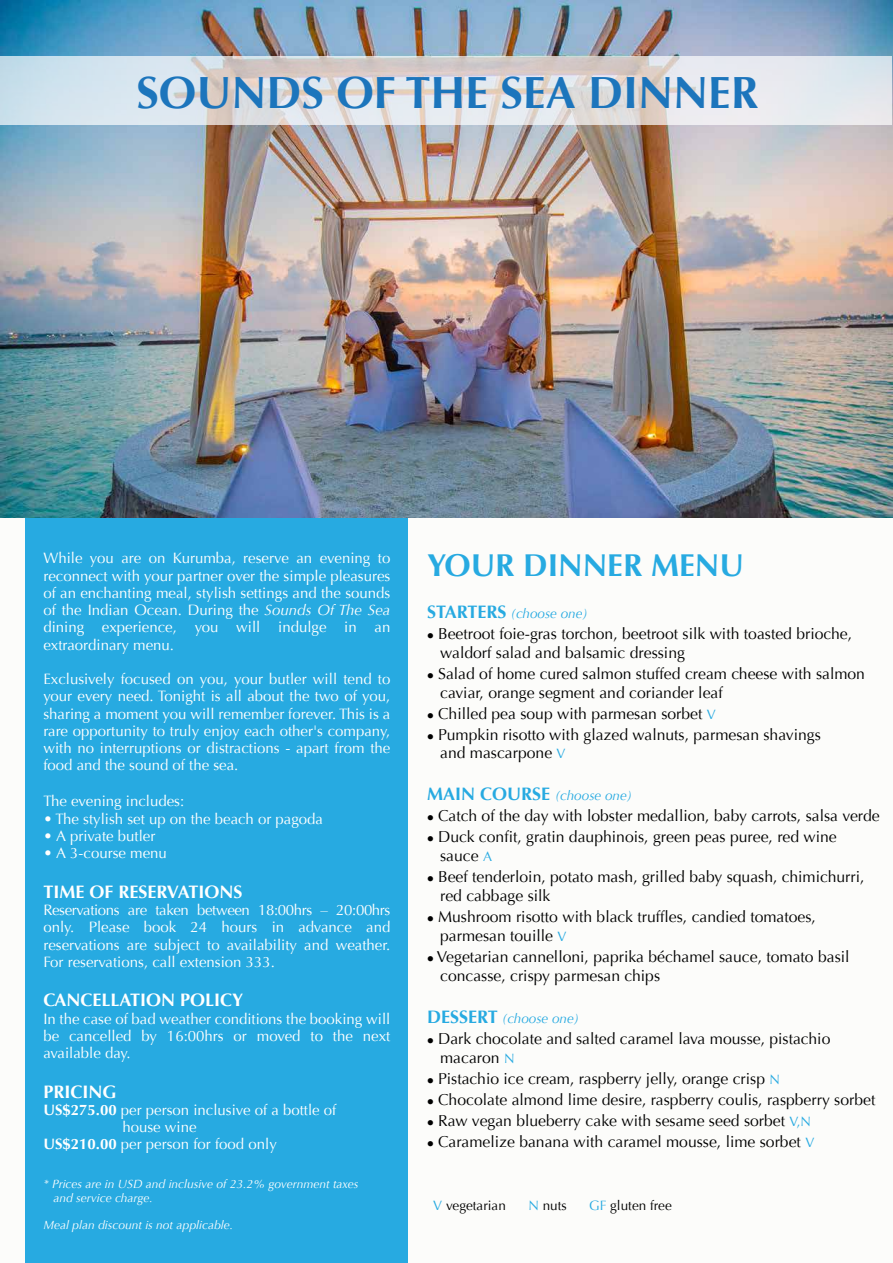
<style>
.page{position:relative;width:893px;height:1263px;background:#fff}
.page>*{position:absolute;margin:0;border:0;box-sizing:border-box;transform-origin:0 0}
.t1{font:700 45px "Optima";color:#1c75bc}
.t2{font:700 31.5px "Optima";color:#27aae1}
.t3{font:700 18px "Optima";color:#fff}
.t4{font:15.75px/18.9px "Optima";color:#000}
.t5{font:15px/17.2px "Optima";color:#fff;text-align:justify}
.t6{font:italic 13.5px "Optima";color:#27aae1}
.t7{font:13.5px "Optima";color:#000}
.t8{font:italic 12px/13.5px "Optima";color:#fff}
.s1{font-style:italic}
.s2{font-weight:700}
.s3{font-weight:700;font-style:normal;font-size:18px}
.s4{font-size:13.5px;color:#27aae1}
.s5{color:#27aae1}
</style>
<div class="page">
<div style="left:0;top:517px;width:893px;height:746px;background:#fcfcfa"></div>
<div style="left:26px;top:517px;width:382px;height:746px;background:#27aae1"></div>
<img style="left:0;top:0;width:893px;height:517px">
<svg style="left:0;top:57px;width:892px;height:68px;background:#dddee2"></svg>
<h1 class="t1" style="left:136px;top:66px;width:623px">SOUNDS OF THE SEA DINNER</h1>
<p class="t5" style="left:43px;top:550px;width:349px">While you are on Kurumba, reserve an evening to reconnect with your partner over the simple pleasures of an enchanting meal, stylish settings and the sounds of the Indian Ocean. During the <span class="s1">Sounds Of The Sea </span>dining experience, you will indulge in an extraordinary menu.</p>
<p class="t5" style="left:43px;top:671px;width:349px">Exclusively focused on you, your butler will tend to your every need. Tonight is all about the two of you, sharing a moment you will remember forever. This is a rare opportunity to truly enjoy each other's company, with no interruptions or distractions - apart from the food and the sound of the sea.</p>
<p class="t5" style="left:43px;top:793px;width:142px">The evening includes:</p>
<p class="t5" style="left:43px;top:810px;width:281px">• The stylish set up on the beach or pagoda</p>
<p class="t5" style="left:43px;top:827px;width:114px">• A private butler</p>
<p class="t5" style="left:43px;top:845px;width:125px">• A 3-course menu</p>
<p class="t3" style="left:43px;top:881px;width:201px">TIME OF RESERVATIONS</p>
<p class="t5" style="left:43px;top:901px;width:349px">Reservations are taken between 18:00hrs – 20:00hrs only. Please book 24 hours in advance and reservations are subject to availability and weather.<br>For reservations, call extension 333.</p>
<p class="t3" style="left:43px;top:990px;width:201px">CANCELLATION POLICY</p>
<p class="t5" style="left:43px;top:1010px;width:349px">In the case of bad weather conditions the booking will be cancelled by 16:00hrs or moved to the next available day.</p>
<p class="t3" style="left:43px;top:1081px;width:75px">PRICING</p>
<p class="t5" style="left:43px;top:1101px;width:295px"><span class="s2">US$275.00</span> per person inclusive of a bottle of</p>
<p class="t5" style="left:122px;top:1119px;width:76px">house wine</p>
<p class="t5" style="left:43px;top:1136px;width:235px"><span class="s2">US$210.00</span> per person for food only</p>
<p class="t8" style="left:53px;top:1178px;width:307px;text-indent:-10px">* Prices are in USD and inclusive of 23.2% government taxes and service charge.</p>
<p class="t8" style="left:43px;top:1218px;width:191px">Meal plan discount is not applicable.</p>
<h2 class="t2" style="left:427px;top:547px;width:318px">YOUR DINNER MENU</h2>
<p class="t6" style="left:427px;top:605px;width:162px"><span class="s3">STARTERS</span> (choose one)</p>
<p class="t4" style="left:440px;top:624px;width:413px;text-indent:-13px">● Beetroot foie-gras torchon, beetroot silk with toasted brioche, waldorf salad and balsamic dressing</p>
<p class="t4" style="left:440px;top:664px;width:426px;text-indent:-13px">● Salad of home cured salmon stuffed cream cheese with salmon caviar, orange segment and coriander leaf</p>
<p class="t4" style="left:427px;top:704px;width:290px">● Chilled pea soup with parmesan sorbet <span class="s4">V</span></p>
<p class="t4" style="left:440px;top:725px;width:382px;text-indent:-13px">● Pumpkin risotto with glazed walnuts, parmesan shavings and mascarpone <span class="s4">V</span></p>
<p class="t6" style="left:427px;top:788px;width:207px"><span class="s3">MAIN COURSE</span> (choose one)</p>
<p class="t4" style="left:427px;top:807px;width:454px">● Catch of the day with lobster medallion, baby carrots, salsa verde</p>
<p class="t4" style="left:440px;top:828px;width:398px;text-indent:-13px">● Duck confit, gratin dauphinois, green peas puree, red wine sauce <span class="s4">A</span></p>
<p class="t4" style="left:440px;top:868px;width:426px;text-indent:-13px">● Beef tenderloin, potato mash, grilled baby squash, chimichurri, red cabbage silk</p>
<p class="t4" style="left:440px;top:908px;width:377px;text-indent:-13px">● Mushroom risotto with black truffles, candied tomatoes, parmesan touille <span class="s4">V</span></p>
<p class="t4" style="left:440px;top:948px;width:411px;text-indent:-13px">● Vegetarian cannelloni, paprika béchamel sauce, tomato basil concasse, crispy parmesan chips</p>
<p class="t6" style="left:427px;top:1011px;width:154px"><span class="s3">DESSERT</span> (choose one)</p>
<p class="t4" style="left:440px;top:1029px;width:392px;text-indent:-13px">● Dark chocolate and salted caramel lava mousse, pistachio macaron <span class="s4">N</span></p>
<p class="t4" style="left:427px;top:1069px;width:354px">● Pistachio ice cream, raspberry jelly, orange crisp <span class="s4">N</span></p>
<p class="t4" style="left:427px;top:1090px;width:450px">● Chocolate almond lime desire, raspberry coulis, raspberry sorbet</p>
<p class="t4" style="left:427px;top:1111px;width:385px">● Raw vegan blueberry cake with sesame seed sorbet <span class="s4">V,N</span></p>
<p class="t4" style="left:427px;top:1132px;width:389px">● Caramelize banana with caramel mousse, lime sorbet <span class="s4">V</span></p>
<p class="t7" style="left:433px;top:1197px;width:74px"><span class="s5">V</span> vegetarian</p>
<p class="t7" style="left:528px;top:1197px;width:40px"><span class="s5">N</span> nuts</p>
<p class="t7" style="left:589px;top:1197px;width:84px"><span class="s5">GF</span> gluten free</p>
</div>
